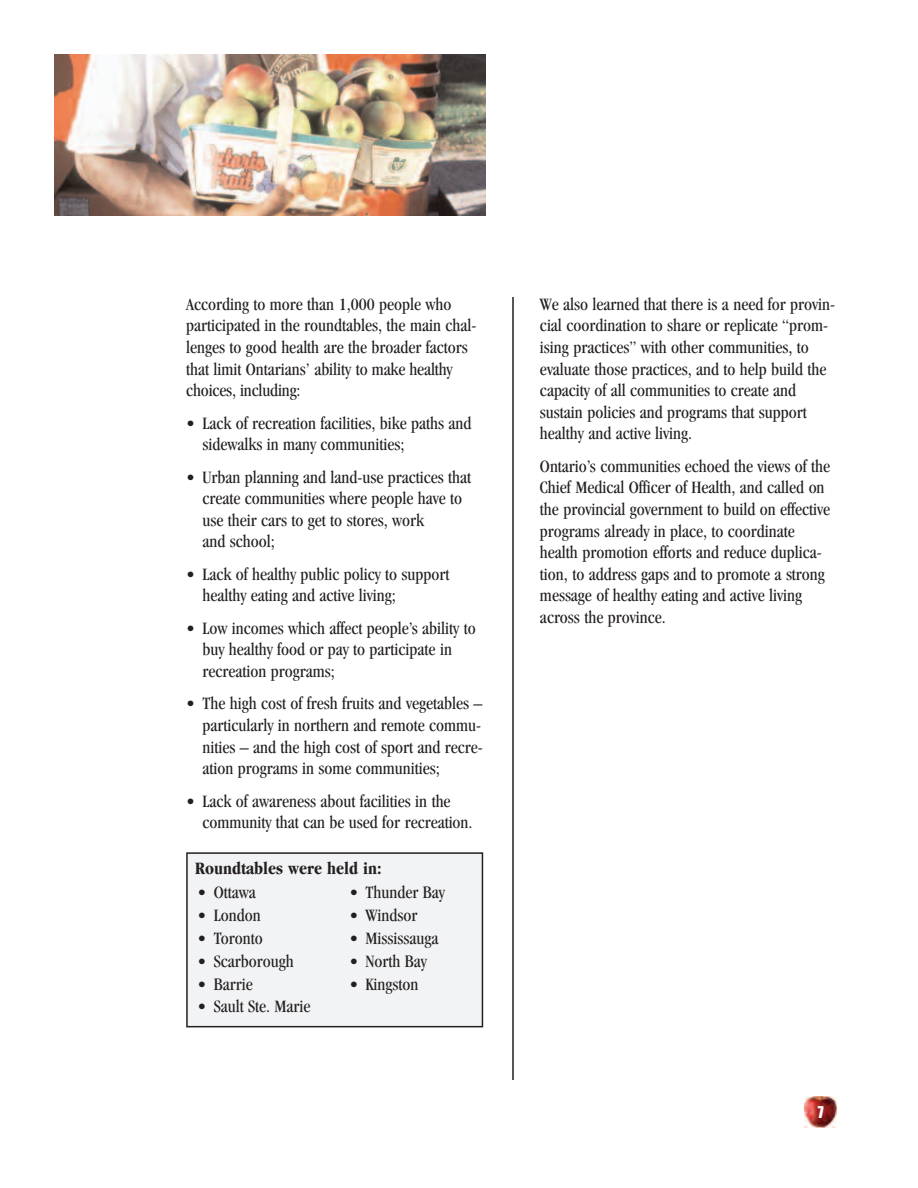
<style>
.page{position:relative;width:918px;height:1188px;background:#fff}
.page>*{position:absolute;margin:0;border:0;box-sizing:border-box;transform-origin:0 0}
.t1{font:condensed 18px/21.6px "Garamond";color:#231f20}
.t2{font:700 condensed 18px "Garamond";color:#231f20}
.t3{font:15px "Impact";color:#fff}
</style>
<div class="page">
<svg style="left:805px;top:1096px;width:31px;height:32px"></svg>
<img style="left:805px;top:1097px;width:32px;height:30px">
<hr style="left:512px;top:297px;width:2px;height:783px;background:#231f20">
<img style="left:54px;top:54px;width:432px;height:162px">
<div style="left:188px;top:854px;width:294px;height:172px;background:#f2f3f4"></div>
<div style="left:186px;top:852px;width:297px;height:175px;border:2px solid #231f20"></div>
<p class="t1" style="left:186px;top:295px;width:292px">According to more than 1,000 people who participated in the roundtables, the main chal&shy;lenges to good health are the broader factors that limit Ontarians’ ability to make healthy choices, including:</p>
<p class="t1" style="left:202px;top:413px;width:271px;text-indent:-16px">• Lack of recreation facilities, bike paths and sidewalks in many communities;</p>
<p class="t1" style="left:202px;top:467px;width:270px;text-indent:-16px">• Urban planning and land-use practices that create communities where people have to use their cars to get to stores, work<br>and school;</p>
<p class="t1" style="left:202px;top:565px;width:249px;text-indent:-16px">• Lack of healthy public policy to support healthy eating and active living;</p>
<p class="t1" style="left:202px;top:619px;width:275px;text-indent:-16px">• Low incomes which affect people’s ability to buy healthy food or pay to participate in recreation programs;</p>
<p class="t1" style="left:202px;top:694px;width:282px;text-align:justify;text-indent:-16px">• The high cost of fresh fruits and vegetables – particularly in northern and remote commu&shy;nities – and the high cost of sport and recre&shy;ation programs in some communities;</p>
<p class="t1" style="left:202px;top:791px;width:272px;text-indent:-16px">• Lack of awareness about facilities in the community that can be used for recreation.</p>
<p class="t2" style="left:195px;top:861px;width:188px">Roundtables were held in:</p>
<p class="t1" style="left:198px;top:883px;width:60px">• Ottawa</p>
<p class="t1" style="left:198px;top:906px;width:65px">• London</p>
<p class="t1" style="left:198px;top:929px;width:67px">• Toronto</p>
<p class="t1" style="left:198px;top:952px;width:98px">• Scarborough</p>
<p class="t1" style="left:198px;top:974px;width:57px">• Barrie</p>
<p class="t1" style="left:198px;top:997px;width:114px">• Sault Ste. Marie</p>
<p class="t1" style="left:349px;top:883px;width:97px">• Thunder Bay</p>
<p class="t1" style="left:349px;top:906px;width:70px">• Windsor</p>
<p class="t1" style="left:349px;top:929px;width:91px">• Mississauga</p>
<p class="t1" style="left:349px;top:952px;width:79px">• North Bay</p>
<p class="t1" style="left:349px;top:974px;width:71px">• Kingston</p>
<p class="t1" style="left:540px;top:295px;width:297px">We also learned that there is a need for provin&shy;cial coordination to share or replicate “prom&shy;ising practices” with other communities, to evaluate those practices, and to help build the capacity of all communities to create and sustain policies and programs that support healthy and active living.</p>
<p class="t1" style="left:540px;top:457px;width:292px">Ontario’s communities echoed the views of the Chief Medical Officer of Health, and called on the provincial government to build on effective programs already in place, to coordinate health promotion efforts and reduce duplica&shy;tion, to address gaps and to promote a strong message of healthy eating and active living across the province.</p>
<p class="t3" style="left:818px;top:1104px;width:7px">7</p>
</div>
